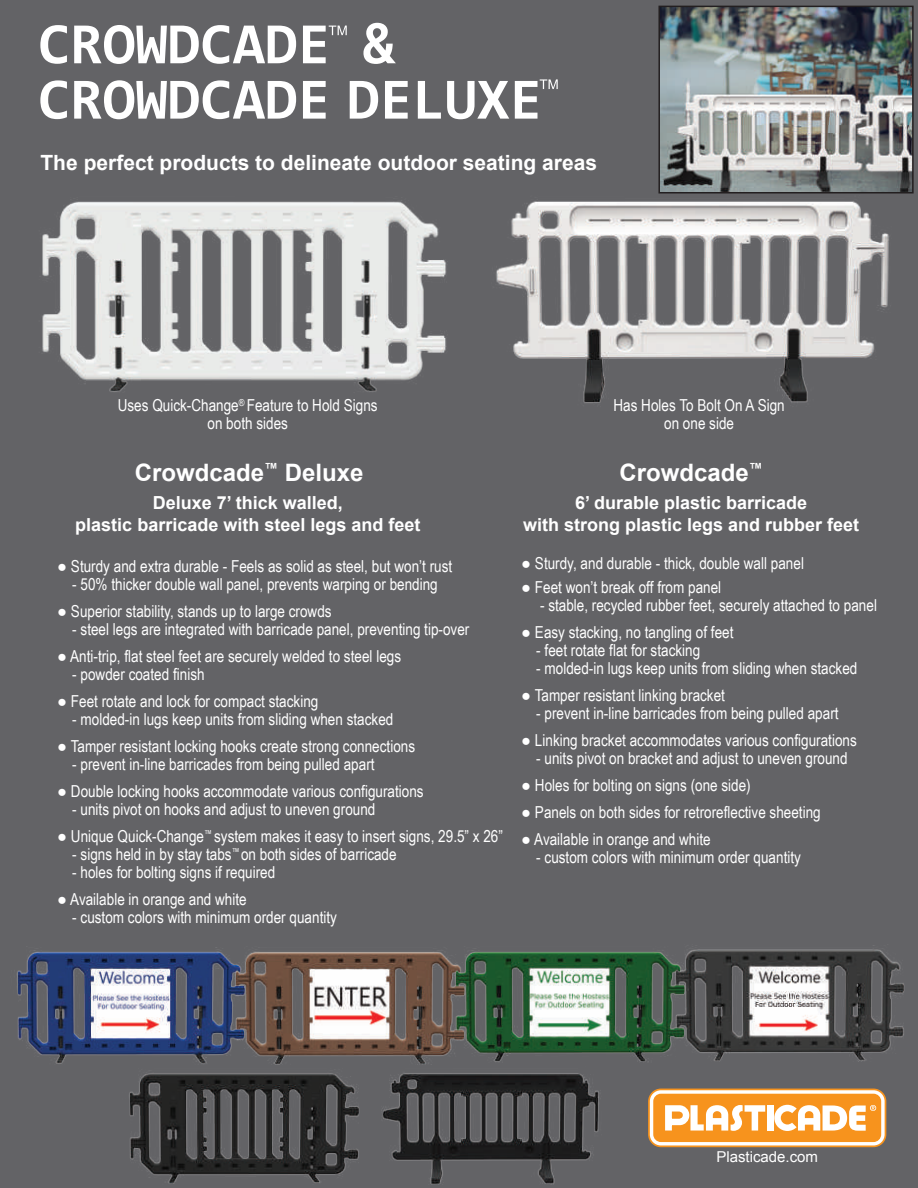
<style>
.page{position:relative;width:918px;height:1188px;background:#636366}
.page>*{position:absolute;margin:0;border:0;box-sizing:border-box;transform-origin:0 0}
.t1{font:700 24px "Arial";color:#fff}
.t2{font:700 21px "Arial";color:#fff}
.t3{font:700 18px/21.6px "Arial";color:#fff;text-align:center}
.t4{font:16.5px/18px "Arial Narrow";color:#fff;text-align:center}
.t5{font:15px "Arial";color:#fff}
</style>
<div class="page">
<svg style="left:649px;top:1089px;width:236px;height:57px"></svg>
<div style="left:648px;top:1089px;width:238px;height:58px;border:2px solid #f7931d;border-radius:12px"></div>
<div style="left:653px;top:1094px;width:228px;height:48px;background:#f7931d;border-radius:8px"></div>
<div style="left:767px;top:1105px;width:6px;height:26px;background:#fff"></div>
<svg style="left:665px;top:1105px;width:100px;height:26px"></svg>
<svg style="left:774px;top:1105px;width:102px;height:26px"></svg>
<svg style="left:40px;top:25px;width:27px;height:39px"></svg>
<svg style="left:74px;top:25px;width:222px;height:39px"></svg>
<svg style="left:363px;top:23px;width:33px;height:41px"></svg>
<svg style="left:40px;top:80px;width:27px;height:39px"></svg>
<svg style="left:74px;top:80px;width:222px;height:39px"></svg>
<svg style="left:303px;top:81px;width:23px;height:38px"></svg>
<svg style="left:350px;top:81px;width:28px;height:38px"></svg>
<svg style="left:385px;top:81px;width:23px;height:38px"></svg>
<svg style="left:418px;top:81px;width:23px;height:38px"></svg>
<svg style="left:447px;top:81px;width:62px;height:38px"></svg>
<svg style="left:303px;top:26px;width:44px;height:37px"></svg>
<svg style="left:515px;top:79px;width:43px;height:40px"></svg>
<img style="left:129px;top:1073px;width:230px;height:111px">
<img style="left:691px;top:945px;width:214px;height:117px">
<img style="left:496px;top:201px;width:393px;height:202px">
<img style="left:42px;top:201px;width:405px;height:191px">
<img style="left:383px;top:1073px;width:216px;height:112px">
<img style="left:471px;top:950px;width:220px;height:112px">
<img style="left:251px;top:951px;width:220px;height:114px">
<img style="left:17px;top:947px;width:234px;height:117px">
<img style="left:661px;top:9px;width:250px;height:182px">
<div style="left:658px;top:6px;width:256px;height:188px;border:2px solid #231f20"></div>
<p class="t2" style="left:40px;top:148px;width:558px">The perfect products to delineate outdoor seating areas</p>
<p class="t4" style="left:118px;top:396px;width:261px">Uses Quick-Change<sup>®</sup> Feature to Hold Signs on both sides</p>
<p class="t4" style="left:614px;top:396px;width:173px">Has Holes To Bolt On A Sign on one side</p>
<h1 class="t1" style="left:135px;top:457px;width:230px">Crowdcade<sup>™</sup> Deluxe</h1>
<h1 class="t1" style="left:619px;top:457px;width:145px">Crowdcade<sup>™</sup></h1>
<p class="t3" style="left:75px;top:492px;width:347px">Deluxe 7’ thick walled,<br>plastic barricade with steel legs and feet</p>
<p class="t3" style="left:523px;top:492px;width:338px">6’ durable plastic barricade<br>with strong plastic legs and rubber feet</p>
<p class="t4" style="left:521px;top:554px;width:284px">● Sturdy, and durable - thick, double wall panel</p>
<p class="t4" style="left:521px;top:578px;width:202px">● Feet won’t break off from panel</p>
<p class="t4" style="left:540px;top:596px;width:338px">- stable, recycled rubber feet, securely attached to panel</p>
<p class="t4" style="left:521px;top:623px;width:214px">● Easy stacking, no tangling of feet</p>
<p class="t4" style="left:536px;top:641px;width:165px">- feet rotate flat for stacking</p>
<p class="t4" style="left:536px;top:659px;width:323px">- molded-in lugs keep units from sliding when stacked</p>
<p class="t4" style="left:521px;top:686px;width:205px">● Tamper resistant linking bracket</p>
<p class="t4" style="left:536px;top:704px;width:304px">- prevent in-line barricades from being pulled apart</p>
<p class="t4" style="left:521px;top:731px;width:337px">● Linking bracket accommodates various configurations</p>
<p class="t4" style="left:536px;top:749px;width:313px">- units pivot on bracket and adjust to uneven ground</p>
<p class="t4" style="left:521px;top:776px;width:231px">● Holes for bolting on signs (one side)</p>
<p class="t4" style="left:521px;top:803px;width:301px">● Panels on both sides for retroreflective sheeting</p>
<p class="t4" style="left:521px;top:830px;width:191px">● Available in orange and white</p>
<p class="t4" style="left:536px;top:848px;width:266px">- custom colors with minimum order quantity</p>
<p class="t4" style="left:57px;top:557px;width:397px">● Sturdy and extra durable - Feels as solid as steel, but won’t rust</p>
<p class="t4" style="left:72px;top:575px;width:367px">- 50% thicker double wall panel, prevents warping or bending</p>
<p class="t4" style="left:57px;top:602px;width:276px">● Superior stability, stands up to large crowds</p>
<p class="t4" style="left:72px;top:620px;width:399px">- steel legs are integrated with barricade panel, preventing tip-over</p>
<p class="t4" style="left:57px;top:647px;width:345px">● Anti-trip, flat steel feet are securely welded to steel legs</p>
<p class="t4" style="left:72px;top:665px;width:134px">- powder coated finish</p>
<p class="t4" style="left:57px;top:692px;width:263px">● Feet rotate and lock for compact stacking</p>
<p class="t4" style="left:72px;top:710px;width:323px">- molded-in lugs keep units from sliding when stacked</p>
<p class="t4" style="left:57px;top:737px;width:359px">● Tamper resistant locking hooks create strong connections</p>
<p class="t4" style="left:72px;top:755px;width:304px">- prevent in-line barricades from being pulled apart</p>
<p class="t4" style="left:57px;top:782px;width:368px">● Double locking hooks accommodate various configurations</p>
<p class="t4" style="left:72px;top:800px;width:305px">- units pivot on hooks and adjust to uneven ground</p>
<p class="t4" style="left:57px;top:827px;width:447px">● Unique Quick-Change<sup>™</sup> system makes it easy to insert signs, 29.5” x 26”</p>
<p class="t4" style="left:72px;top:845px;width:326px">- signs held in by stay tabs<sup>™</sup> on both sides of barricade</p>
<p class="t4" style="left:72px;top:863px;width:205px">- holes for bolting signs if required</p>
<p class="t4" style="left:57px;top:890px;width:191px">● Available in orange and white</p>
<p class="t4" style="left:72px;top:908px;width:266px">- custom colors with minimum order quantity</p>
<p class="t5" style="left:716px;top:1147px;width:103px">Plasticade.com</p>
</div>
